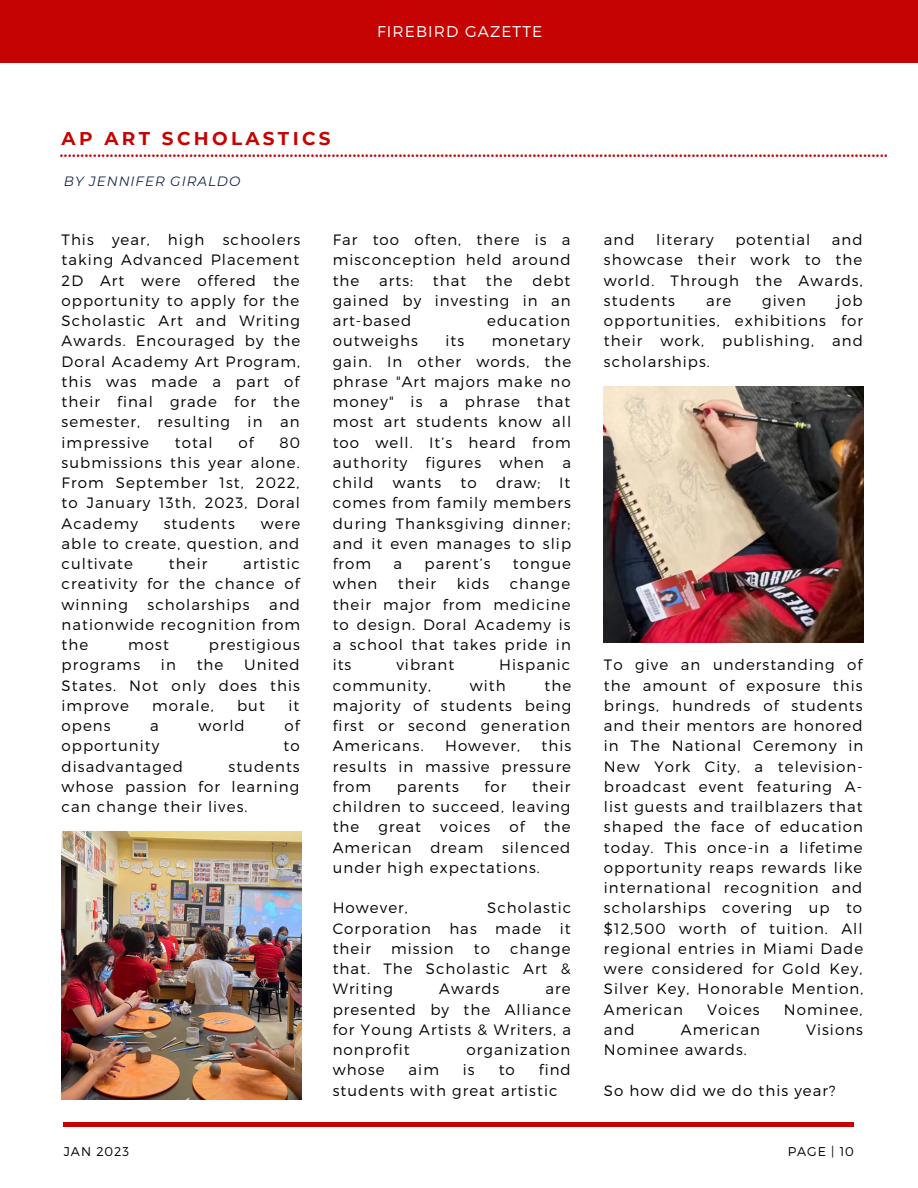
<style>
.page{position:relative;width:918px;height:1188px;background:#fff}
.page>*{position:absolute;margin:0;border:0;box-sizing:border-box;transform-origin:0 0}
.t1{font:500 18.45px "Montserrat";color:#c60303}
.t2{font:700 18.45px "Montserrat";letter-spacing:.18em;color:#c60303}
.t3{font:300 15.6px "Montserrat";letter-spacing:.07em;color:#fff}
.t4{font:300 15px/20.2px "Montserrat";letter-spacing:.07em;color:#000;text-align:justify}
.t5{font:italic 13.5px "Montserrat";letter-spacing:.07em;color:#17274b}
.t6{font:300 12.75px "Montserrat";letter-spacing:.07em;color:#000}
</style>
<div class="page">
<div style="left:0;top:0;width:918px;height:63px;background:#c60303"></div>
<hr style="left:63px;top:1123px;width:791px;height:3px;background:#c60303">
<img style="left:62px;top:831px;width:239px;height:268px">
<img style="left:604px;top:386px;width:260px;height:257px">
<p class="t3" style="left:377px;top:22px;width:167px">FIREBIRD GAZETTE</p>
<p class="t2" style="left:62px;top:127px;width:271px">AP ART SCHOLASTICS</p>
<p class="t1" style="left:59px;top:139px;width:830px">......................................................................................................................................................................................................</p>
<p class="t5" style="left:64px;top:173px;width:178px">BY JENNIFER GIRALDO</p>
<p class="t4" style="left:62px;top:229px;width:240px">This year, high schoolers taking Advanced Placement 2D Art were offered the opportunity to apply for the Scholastic Art and Writing Awards. Encouraged by the Doral Academy Art Program, this was made a part of their final grade for the semester, resulting in an impressive</p>
<p class="t4" style="left:175px;top:431px;width:39px">total</p>
<p class="t4" style="left:239px;top:431px;width:17px">of</p>
<p class="t4" style="left:62px;top:431px;width:240px;text-indent:218px">80 submissions this year alone.<br>From September 1st, 2022, to January 13th, 2023, Doral Academy</p>
<p class="t4" style="left:164px;top:512px;width:73px">students</p>
<p class="t4" style="left:62px;top:512px;width:240px;text-indent:199px">were able to create, question, and cultivate</p>
<p class="t4" style="left:169px;top:553px;width:40px">their</p>
<p class="t4" style="left:62px;top:553px;width:240px;text-indent:182px">artistic creativity for the chance of winning</p>
<p class="t4" style="left:62px;top:593px;width:240px;text-indent:208px">and nationwide recognition from the</p>
<p class="t4" style="left:148px;top:593px;width:103px">scholarships</p>
<p class="t4" style="left:128px;top:634px;width:42px">most</p>
<p class="t4" style="left:209px;top:634px;width:92px">prestigious</p>
<p class="t4" style="left:62px;top:654px;width:80px">programs</p>
<p class="t4" style="left:161px;top:654px;width:16px">in</p>
<p class="t4" style="left:197px;top:654px;width:28px">the</p>
<p class="t4" style="left:62px;top:654px;width:240px;text-indent:183px">United States. Not only does this improve</p>
<p class="t4" style="left:152px;top:695px;width:63px">morale,</p>
<p class="t4" style="left:237px;top:695px;width:29px">but</p>
<p class="t4" style="left:288px;top:695px;width:12px">it</p>
<p class="t4" style="left:62px;top:715px;width:51px">opens</p>
<p class="t4" style="left:150px;top:715px;width:10px">a</p>
<p class="t4" style="left:198px;top:715px;width:48px">world</p>
<p class="t4" style="left:284px;top:715px;width:17px">of</p>
<p class="t4" style="left:62px;top:735px;width:99px">opportunity</p>
<p class="t4" style="left:284px;top:735px;width:18px">to</p>
<p class="t4" style="left:62px;top:755px;width:123px">disadvantaged</p>
<p class="t4" style="left:62px;top:755px;width:240px;text-indent:167px">students whose passion for learning can change their lives.</p>
<p class="t4" style="left:333px;top:229px;width:239px">Far too often, there is a misconception held around the</p>
<p class="t4" style="left:333px;top:269px;width:240px;text-indent:200px">debt gained by investing in an art-based</p>
<p class="t4" style="left:379px;top:269px;width:36px">arts:</p>
<p class="t4" style="left:433px;top:269px;width:35px">that</p>
<p class="t4" style="left:486px;top:269px;width:28px">the</p>
<p class="t4" style="left:487px;top:310px;width:85px">education</p>
<p class="t4" style="left:333px;top:330px;width:87px">outweighs</p>
<p class="t4" style="left:446px;top:330px;width:20px">its</p>
<p class="t4" style="left:333px;top:330px;width:240px;text-indent:159px">monetary gain. In other words, the phrase "Art majors make no money" is a phrase that most art students know all too well. It’s heard from authority figures when a child</p>
<p class="t4" style="left:333px;top:472px;width:240px;text-indent:163px">draw; It comes from family members during Thanksgiving dinner; and it even manages to slip from</p>
<p class="t4" style="left:393px;top:472px;width:50px">wants</p>
<p class="t4" style="left:461px;top:472px;width:18px">to</p>
<p class="t4" style="left:394px;top:553px;width:10px">a</p>
<p class="t4" style="left:425px;top:553px;width:67px">parent’s</p>
<p class="t4" style="left:513px;top:553px;width:60px">tongue</p>
<p class="t4" style="left:333px;top:573px;width:46px">when</p>
<p class="t4" style="left:398px;top:573px;width:40px">their</p>
<p class="t4" style="left:457px;top:573px;width:34px">kids</p>
<p class="t4" style="left:333px;top:573px;width:240px;text-indent:177px">change their major from medicine to design. Doral Academy is a school that takes pride in its</p>
<p class="t4" style="left:396px;top:654px;width:59px">vibrant</p>
<p class="t4" style="left:499px;top:654px;width:73px">Hispanic</p>
<p class="t4" style="left:333px;top:674px;width:100px">community,</p>
<p class="t4" style="left:470px;top:674px;width:37px">with</p>
<p class="t4" style="left:333px;top:674px;width:240px;text-indent:212px">the majority of students being first or second generation Americans.</p>
<p class="t4" style="left:333px;top:735px;width:240px;text-indent:209px">this results in massive pressure from</p>
<p class="t4" style="left:445px;top:735px;width:77px">However,</p>
<p class="t4" style="left:397px;top:776px;width:63px">parents</p>
<p class="t4" style="left:485px;top:776px;width:23px">for</p>
<p class="t4" style="left:333px;top:776px;width:239px;text-indent:199px">their children to succeed, leaving the</p>
<p class="t4" style="left:379px;top:816px;width:44px">great</p>
<p class="t4" style="left:440px;top:816px;width:52px">voices</p>
<p class="t4" style="left:509px;top:816px;width:17px">of</p>
<p class="t4" style="left:333px;top:816px;width:239px;text-indent:211px">the American dream silenced under high expectations.</p>
<p class="t4" style="left:333px;top:897px;width:77px">However,</p>
<p class="t4" style="left:333px;top:897px;width:240px;text-indent:154px">Scholastic Corporation has made it their</p>
<p class="t4" style="left:333px;top:938px;width:239px;text-indent:177px">change that. The Scholastic Art &amp; Writing</p>
<p class="t4" style="left:391px;top:938px;width:64px">mission</p>
<p class="t4" style="left:474px;top:938px;width:18px">to</p>
<p class="t4" style="left:439px;top:978px;width:62px">Awards</p>
<p class="t4" style="left:333px;top:978px;width:240px;text-indent:213px">are presented by the Alliance for Young Artists &amp; Writers, a nonprofit</p>
<p class="t4" style="left:467px;top:1039px;width:105px">organization</p>
<p class="t4" style="left:333px;top:1059px;width:240px;text-indent:206px">find students with great artistic</p>
<p class="t4" style="left:333px;top:1059px;width:53px">whose</p>
<p class="t4" style="left:409px;top:1059px;width:32px">aim</p>
<p class="t4" style="left:463px;top:1059px;width:13px">is</p>
<p class="t4" style="left:499px;top:1059px;width:18px">to</p>
<p class="t4" style="left:604px;top:229px;width:260px;text-indent:228px">and showcase their work to the world. Through the Awards, students</p>
<p class="t4" style="left:604px;top:229px;width:32px">and</p>
<p class="t4" style="left:656px;top:229px;width:59px">literary</p>
<p class="t4" style="left:735px;top:229px;width:76px">potential</p>
<p class="t4" style="left:604px;top:290px;width:261px;text-indent:233px">job opportunities, exhibitions for their work, publishing, and scholarships.</p>
<p class="t4" style="left:706px;top:290px;width:27px">are</p>
<p class="t4" style="left:762px;top:290px;width:45px">given</p>
<p class="t4" style="left:604px;top:654px;width:261px">To give an understanding of the amount of exposure this brings, hundreds of students and their mentors are honored in The National Ceremony in New York City, a television&shy;broadcast event featuring A&shy;list guests and trailblazers that shaped the face of education today. This once-in a lifetime opportunity reaps rewards like international recognition and scholarships covering up to $12,500 worth of tuition. All regional entries in Miami Dade were considered for Gold Key, Silver Key, Honorable Mention, American</p>
<p class="t4" style="left:707px;top:998px;width:54px">Voices</p>
<p class="t4" style="left:784px;top:998px;width:80px">Nominee,</p>
<p class="t4" style="left:604px;top:1019px;width:32px">and</p>
<p class="t4" style="left:681px;top:1019px;width:81px">American</p>
<p class="t4" style="left:806px;top:1019px;width:58px">Visions</p>
<p class="t4" style="left:604px;top:1039px;width:144px">Nominee awards.</p>
<p class="t4" style="left:604px;top:1079px;width:233px">So how did we do this year?</p>
<p class="t6" style="left:64px;top:1143px;width:67px">JAN 2023</p>
<p class="t6" style="left:788px;top:1143px;width:68px">PAGE | 10</p>
</div>
